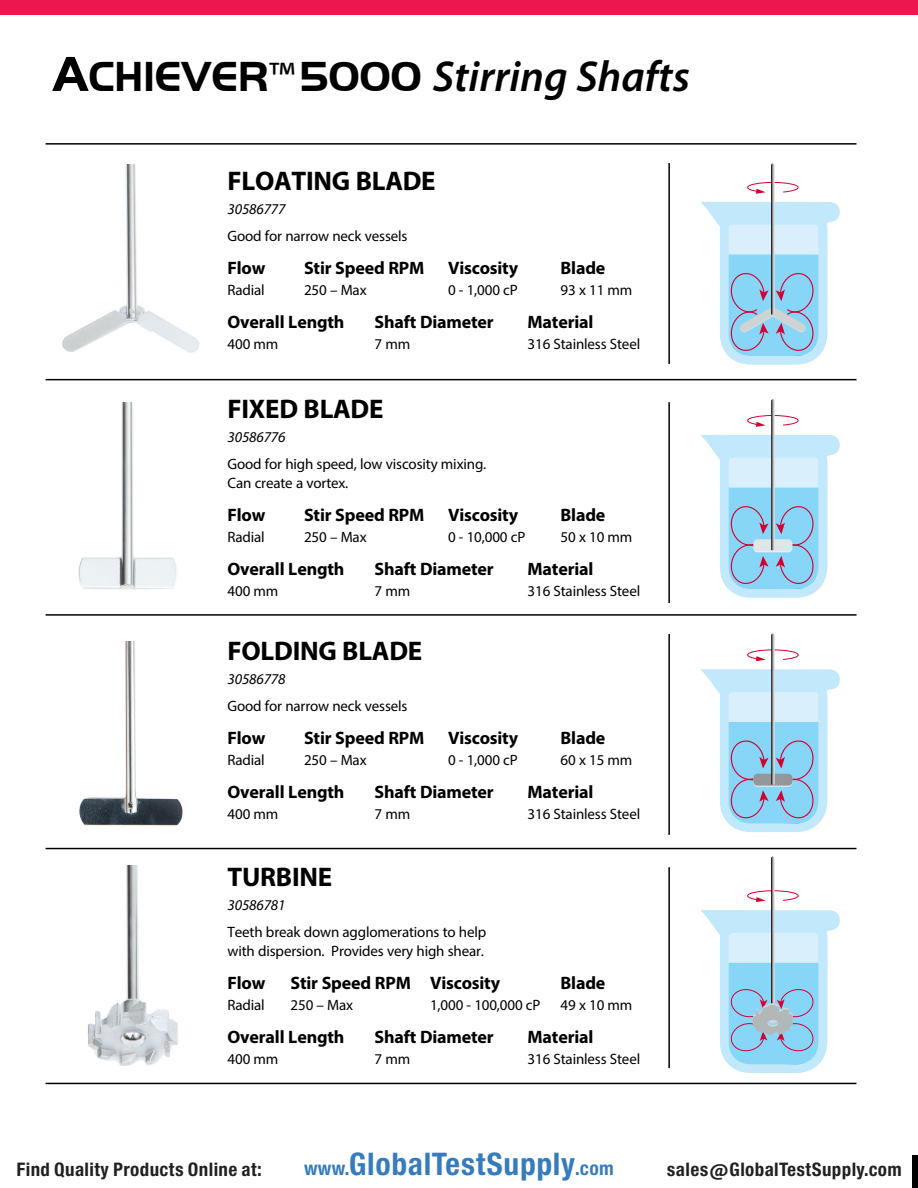
<style>
.page{position:relative;width:918px;height:1188px;background:#fff}
.page>*{position:absolute;margin:0;border:0;box-sizing:border-box;transform-origin:0 0}
.t1{font:italic 600 43.35px "Myriad Pro";color:#000}
.t2{font:29.7px "Europa Gro Nr 2 SBOP Bol Con";letter-spacing:.02em;color:#367bbc}
.t3{font:700 27px "Myriad Pro";letter-spacing:-.01em;color:#000}
.t4{font:700 18px "Myriad Pro";letter-spacing:-.01em;color:#000}
.t5{font:17.85px "Europa Gro Nr 2 SBOP Bol Con";letter-spacing:.02em;color:#231f20}
.t6{font:15px/19.5px "Myriad Pro";letter-spacing:-.01em;color:#000}
.t7{font:italic 15px "Myriad Pro";letter-spacing:-.01em;color:#000}
.s1{font-family:"Handel Got D";font-weight:700;font-style:normal;font-size:51px}
.s2{font-family:"Handel Got D";font-weight:700;font-style:normal}
.s3{font-weight:400;font-style:normal}
.s4{font-size:18.3px}
</style>
<div class="page">
<div style="left:0;top:0;width:918px;height:15px;background:#ed174f"></div>
<img style="left:62px;top:165px;width:138px;height:188px">
<img style="left:78px;top:402px;width:99px;height:188px">
<img style="left:79px;top:641px;width:104px;height:185px">
<img style="left:88px;top:866px;width:90px;height:200px">
<svg style="left:701px;top:164px;width:139px;height:201px"></svg>
<svg style="left:701px;top:399px;width:139px;height:199px"></svg>
<svg style="left:701px;top:634px;width:139px;height:198px"></svg>
<svg style="left:701px;top:856px;width:139px;height:217px"></svg>
<hr style="left:668px;top:163px;width:2px;height:201px;background:#000">
<hr style="left:668px;top:402px;width:2px;height:201px;background:#000">
<hr style="left:668px;top:634px;width:2px;height:201px;background:#000">
<hr style="left:668px;top:867px;width:2px;height:201px;background:#000">
<hr style="left:46px;top:1083px;width:810px;height:1px;background:#000">
<hr style="left:46px;top:143px;width:810px;height:2px;background:#000">
<hr style="left:46px;top:379px;width:810px;height:1px;background:#000">
<hr style="left:46px;top:614px;width:810px;height:2px;background:#000">
<hr style="left:46px;top:848px;width:810px;height:1px;background:#000">
<h1 class="t1" style="left:52px;top:49px;width:639px"><span class="s1">A</span><span class="s2">CHIEVER</span><span class="s3">™</span><span class="s2">5000</span> Stirring Shafts</h1>
<h3 class="t3" style="left:228px;top:163px;width:210px">FLOATING BLADE</h3>
<p class="t7" style="left:228px;top:200px;width:59px">30586777</p>
<p class="t6" style="left:228px;top:226px;width:181px">Good for narrow neck vessels</p>
<p class="t4" style="left:228px;top:256px;width:39px">Flow</p>
<p class="t4" style="left:304px;top:256px;width:122px">Stir Speed RPM</p>
<p class="t4" style="left:448px;top:256px;width:72px">Viscosity</p>
<p class="t4" style="left:561px;top:256px;width:46px">Blade</p>
<p class="t6" style="left:228px;top:280px;width:39px">Radial</p>
<p class="t6" style="left:304px;top:280px;width:64px">250 – Max</p>
<p class="t6" style="left:448px;top:280px;width:71px">0 - 1,000 cP</p>
<p class="t6" style="left:561px;top:280px;width:73px">93 x 11 mm</p>
<p class="t4" style="left:228px;top:310px;width:118px">Overall Length</p>
<p class="t4" style="left:375px;top:310px;width:121px">Shaft Diameter</p>
<p class="t4" style="left:528px;top:310px;width:67px">Material</p>
<p class="t6" style="left:228px;top:334px;width:52px">400 mm</p>
<p class="t6" style="left:375px;top:334px;width:37px">7 mm</p>
<p class="t6" style="left:528px;top:334px;width:114px">316 Stainless Steel</p>
<h3 class="t3" style="left:228px;top:391px;width:158px">FIXED BLADE</h3>
<p class="t7" style="left:228px;top:427px;width:59px">30586776</p>
<p class="t6" style="left:228px;top:454px;width:260px">Good for high speed, low viscosity mixing.<br>Can create a vortex.</p>
<p class="t4" style="left:228px;top:503px;width:39px">Flow</p>
<p class="t4" style="left:304px;top:503px;width:122px">Stir Speed RPM</p>
<p class="t4" style="left:448px;top:503px;width:72px">Viscosity</p>
<p class="t4" style="left:561px;top:503px;width:46px">Blade</p>
<p class="t6" style="left:228px;top:527px;width:39px">Radial</p>
<p class="t6" style="left:304px;top:527px;width:64px">250 – Max</p>
<p class="t6" style="left:448px;top:527px;width:79px">0 - 10,000 cP</p>
<p class="t6" style="left:561px;top:527px;width:73px">50 x 10 mm</p>
<p class="t4" style="left:228px;top:557px;width:118px">Overall Length</p>
<p class="t4" style="left:375px;top:557px;width:121px">Shaft Diameter</p>
<p class="t4" style="left:528px;top:557px;width:67px">Material</p>
<p class="t6" style="left:228px;top:581px;width:52px">400 mm</p>
<p class="t6" style="left:375px;top:581px;width:37px">7 mm</p>
<p class="t6" style="left:528px;top:581px;width:114px">316 Stainless Steel</p>
<h3 class="t3" style="left:228px;top:634px;width:196px">FOLDING BLADE</h3>
<p class="t7" style="left:228px;top:670px;width:59px">30586778</p>
<p class="t6" style="left:228px;top:696px;width:181px">Good for narrow neck vessels</p>
<p class="t4" style="left:228px;top:727px;width:39px">Flow</p>
<p class="t4" style="left:304px;top:727px;width:122px">Stir Speed RPM</p>
<p class="t4" style="left:448px;top:727px;width:72px">Viscosity</p>
<p class="t4" style="left:561px;top:727px;width:46px">Blade</p>
<p class="t6" style="left:228px;top:750px;width:39px">Radial</p>
<p class="t6" style="left:304px;top:750px;width:64px">250 – Max</p>
<p class="t6" style="left:448px;top:750px;width:71px">0 - 1,000 cP</p>
<p class="t6" style="left:561px;top:750px;width:73px">60 x 15 mm</p>
<p class="t4" style="left:228px;top:781px;width:118px">Overall Length</p>
<p class="t4" style="left:375px;top:781px;width:121px">Shaft Diameter</p>
<p class="t4" style="left:528px;top:781px;width:67px">Material</p>
<p class="t6" style="left:228px;top:804px;width:52px">400 mm</p>
<p class="t6" style="left:375px;top:804px;width:37px">7 mm</p>
<p class="t6" style="left:528px;top:804px;width:114px">316 Stainless Steel</p>
<h3 class="t3" style="left:228px;top:859px;width:106px">TURBINE</h3>
<p class="t7" style="left:228px;top:896px;width:59px">30586781</p>
<p class="t6" style="left:228px;top:922px;width:260px">Teeth break down agglomerations to help with dispersion. Provides very high shear.</p>
<p class="t4" style="left:228px;top:972px;width:39px">Flow</p>
<p class="t4" style="left:291px;top:972px;width:211px">Stir Speed RPM Viscosity</p>
<p class="t4" style="left:561px;top:972px;width:46px">Blade</p>
<p class="t6" style="left:228px;top:995px;width:39px">Radial</p>
<p class="t6" style="left:291px;top:995px;width:64px">250 – Max</p>
<p class="t6" style="left:430px;top:995px;width:112px">1,000 - 100,000 cP</p>
<p class="t6" style="left:561px;top:995px;width:73px">49 x 10 mm</p>
<p class="t4" style="left:228px;top:1026px;width:118px">Overall Length</p>
<p class="t4" style="left:375px;top:1026px;width:121px">Shaft Diameter</p>
<p class="t4" style="left:528px;top:1026px;width:67px">Material</p>
<p class="t6" style="left:228px;top:1049px;width:52px">400 mm</p>
<p class="t6" style="left:375px;top:1049px;width:37px">7 mm</p>
<p class="t6" style="left:528px;top:1049px;width:114px">316 Stainless Steel</p>
<p class="t5" style="left:16px;top:1159px;width:247px">Find Quality Products Online at:</p>
<h2 class="t2" style="left:304px;top:1147px;width:311px"><span class="s4">www.</span>GlobalTestSupply<span class="s4">.com</span></h2>
<p class="t5" style="left:667px;top:1159px;width:236px">sales@GlobalTestSupply.com</p>
</div>
